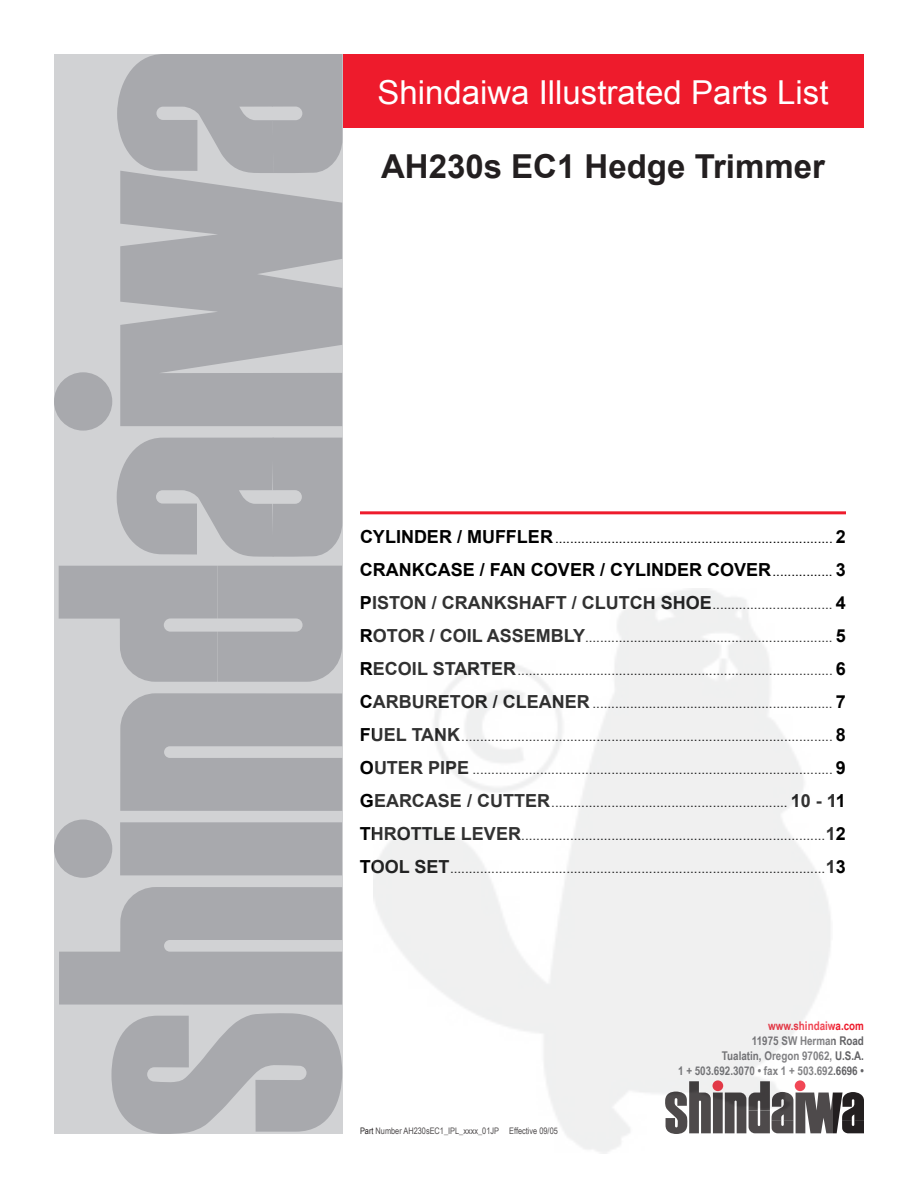
<style>
.page{position:relative;width:918px;height:1188px;background:#fff}
.page>*{position:absolute;margin:0;border:0;box-sizing:border-box;transform-origin:0 0}
.t1{font:33px "Arial";color:#fff}
.t2{font:700 33px "Arial";color:#231f20}
.t3{font:700 18px "Arial";color:#000}
.t4{font:13.5px "Arial";color:#000}
.t5{font:700 12px/15px "Arial Narrow";color:#636366;text-align:right}
.t6{font:700 12px "Arial Narrow";color:#ee1b2c}
.t7{font:9px "Arial Narrow";color:#231f20}
.s1{font-weight:700;font-size:18px}
</style>
<div class="page">
<div style="left:342px;top:54px;width:522px;height:74px;background:#ee1b2c"></div>
<hr style="left:360px;top:511px;width:486px;height:3px;background:#ee1b2c">
<div style="left:54px;top:54px;width:288px;height:1080px;background:#d1d2d4"></div>
<svg style="left:120px;top:173px;width:222px;height:253px;fill:#a8a9ad"></svg>
<div style="left:120px;top:822px;width:222px;height:53px;background:#a8a9ad"></div>
<div style="left:54px;top:820px;width:58px;height:58px;background:#a8a9ad;border-radius:50%"></div>
<svg style="left:59px;top:887px;width:283px;height:118px"></svg>
<svg style="left:120px;top:693px;width:222px;height:118px;background:#acadb0"></svg>
<svg style="left:59px;top:566px;width:283px;height:116px"></svg>
<svg style="left:117px;top:438px;width:225px;height:119px;background:#aeafb2"></svg>
<div style="left:54px;top:372px;width:58px;height:59px;background:#a8a9ad;border-radius:50%"></div>
<svg style="left:111px;top:1013px;width:231px;height:121px"></svg>
<svg style="left:117px;top:54px;width:225px;height:119px;background:#aeafb2"></svg>
<svg style="left:833px;top:1092px;width:31px;height:41px"></svg>
<img style="left:374px;top:588px;width:459px;height:566px">
<h1 class="t1" style="left:377px;top:71px;width:453px">Shindaiwa Illustrated Parts List</h1>
<h1 class="t2" style="left:381px;top:145px;width:445px">AH230S EC1 HEDGE TRIMMER</h1>
<h2 class="t3" style="left:360px;top:524px;width:170px">CYLINDER / MUFFLER</h2>
<p class="t4" style="left:555px;top:529px;width:292px">.......................................................................... <span class="s1">2</span></p>
<h2 class="t3" style="left:360px;top:557px;width:276px">CRANKCASE / FAN COVER / CYLINDER</h2>
<p class="t4" style="left:707px;top:562px;width:140px"><span class="s1">COVER</span> ................ <span class="s1">3</span></p>
<p class="t4" style="left:360px;top:595px;width:487px"><span class="s1">PISTON / CRANKSHAFT / CLUTCH SHOE</span> ................................ <span class="s1">4</span></p>
<p class="t4" style="left:360px;top:628px;width:487px"><span class="s1">ROTOR / COIL ASSEMBLY</span>.................................................................. <span class="s1">5</span></p>
<p class="t4" style="left:360px;top:661px;width:487px"><span class="s1">RECOIL STARTER</span>.................................................................................... <span class="s1">6</span></p>
<h2 class="t3" style="left:360px;top:689px;width:205px">CARBU RETO R / CLEANER</h2>
<p class="t4" style="left:593px;top:694px;width:255px">................................................................ <span class="s1">7</span></p>
<p class="t4" style="left:360px;top:727px;width:487px"><span class="s1">FUEL TANK</span>................................................................................................... <span class="s1">8</span></p>
<h2 class="t3" style="left:360px;top:755px;width:90px">OUTER PIPE</h2>
<p class="t4" style="left:473px;top:760px;width:375px">................................................................................................ <span class="s1">9</span></p>
<p class="t4" style="left:360px;top:793px;width:488px"><span class="s1">GEARCASE / CUTTER</span>............................................................... <span class="s1">10 - 11</span></p>
<h2 class="t3" style="left:360px;top:821px;width:50px">TH ROTT</h2>
<p class="t4" style="left:433px;top:826px;width:415px"><span class="s1">LE LEVER</span>.................................................................................<span class="s1">12</span></p>
<p class="t4" style="left:360px;top:859px;width:487px"><span class="s1">TOOL SET</span>....................................................................................................<span class="s1">13</span></p>
<p class="t7" style="left:360px;top:1124px;width:199px">Part Number AH230sEC1_IPL_xxxx_01JP Effective 09/05</p>
<p class="t6" style="left:768px;top:1017px;width:97px">www.shindaiwa.com</p>
<p class="t5" style="left:678px;top:1033px;width:187px">11975 SW Herman Road<br>Tualatin, Oregon 97062, U.S.A.<br>1 + 503.692.3070 • fax 1 + 503.692.6696 •</p>
</div>
